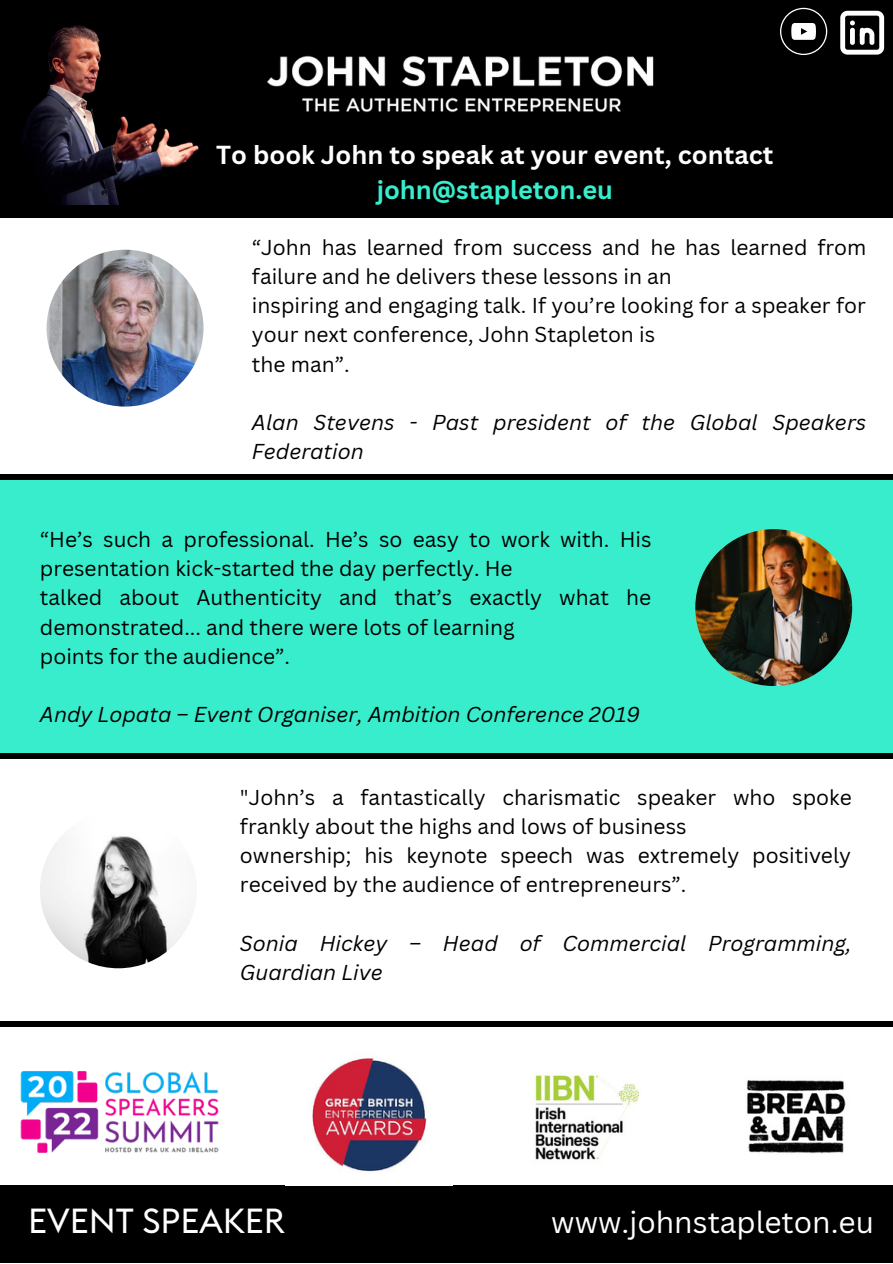
<style>
.page{position:relative;width:893px;height:1264px;background:#fff}
.page>*{position:absolute;margin:0;border:0;box-sizing:border-box;transform-origin:0 0}
.t1{font:34.35px "Euclid Flex";color:#fff}
.t2{font:29.85px "Canva Sans";color:#fff}
.t3{font:700 25.35px/34.8px "Canva Sans";color:#fff;text-align:center}
.t4{font:21px/29.2px "Canva Sans";color:#000}
.t5{font:italic 21px/29.2px "Canva Sans";color:#000}
.s1{color:#37edcc}
</style>
<div class="page">
<div style="left:0;top:0;width:892px;height:217px;background:#000"></div>
<img style="left:304px;top:55px;width:350px;height:58px">
<img style="left:40px;top:811px;width:157px;height:157px;border-radius:50%">
<svg style="left:840px;top:11px;width:44px;height:44px"></svg>
<div style="left:0;top:479px;width:892px;height:276px;background:#37edcc"></div>
<div style="left:0;top:1184px;width:892px;height:78px;background:#000"></div>
<div style="left:0;top:474px;width:892px;height:5px;background:#000"></div>
<div style="left:0;top:752px;width:892px;height:6px;background:#000"></div>
<img style="left:22px;top:25px;width:282px;height:180px">
<img style="left:695px;top:529px;width:157px;height:157px;border-radius:50%">
<div style="left:0;top:1021px;width:892px;height:5px;background:#000"></div>
<img style="left:20px;top:1071px;width:199px;height:82px">
<img style="left:535px;top:1075px;width:105px;height:85px">
<img style="left:747px;top:1080px;width:99px;height:74px">
<img style="left:285px;top:1058px;width:167px;height:127px">
<img style="left:47px;top:250px;width:156px;height:156px;border-radius:50%">
<svg style="left:780px;top:8px;width:47px;height:47px"></svg>
<p class="t3" style="left:216px;top:137px;width:558px">To book John to speak at your event, contact <span class="s1">john@stapleton.eu</span></p>
<p class="t4" style="left:252px;top:232px;width:616px">“John has learned from success and he has learned from failure and he delivers these lessons in an</p>
<p class="t4" style="left:252px;top:290px;width:615px">inspiring and engaging talk. If you’re looking for a speaker for your next conference, John Stapleton is</p>
<p class="t4" style="left:252px;top:349px;width:99px">the man”.</p>
<p class="t5" style="left:252px;top:407px;width:615px">Alan Stevens - Past president of the Global Speakers<br>Federation</p>
<p class="t4" style="left:40px;top:524px;width:613px">“He’s such a professional. He’s so easy to work with. His presentation kick-started the day perfectly. He</p>
<p class="t4" style="left:40px;top:582px;width:613px">talked about Authenticity and that’s exactly what he demonstrated... and there were lots of learning</p>
<p class="t4" style="left:40px;top:641px;width:252px">points for the audience”.</p>
<p class="t5" style="left:40px;top:699px;width:601px">Andy Lopata – Event Organiser, Ambition Conference 2019</p>
<p class="t4" style="left:240px;top:782px;width:613px">"John’s a fantastically charismatic speaker who spoke frankly about the highs and lows of business</p>
<p class="t4" style="left:240px;top:840px;width:612px">ownership; his keynote speech was extremely positively received by the audience of entrepreneurs”.</p>
<p class="t5" style="left:240px;top:928px;width:613px">Sonia Hickey – Head of Commercial Programming,<br>Guardian Live</p>
<p class="t1" style="left:28px;top:1198px;width:258px">EVENT SPEAKER</p>
<p class="t2" style="left:551px;top:1201px;width:324px">www.johnstapleton.eu</p>
</div>
